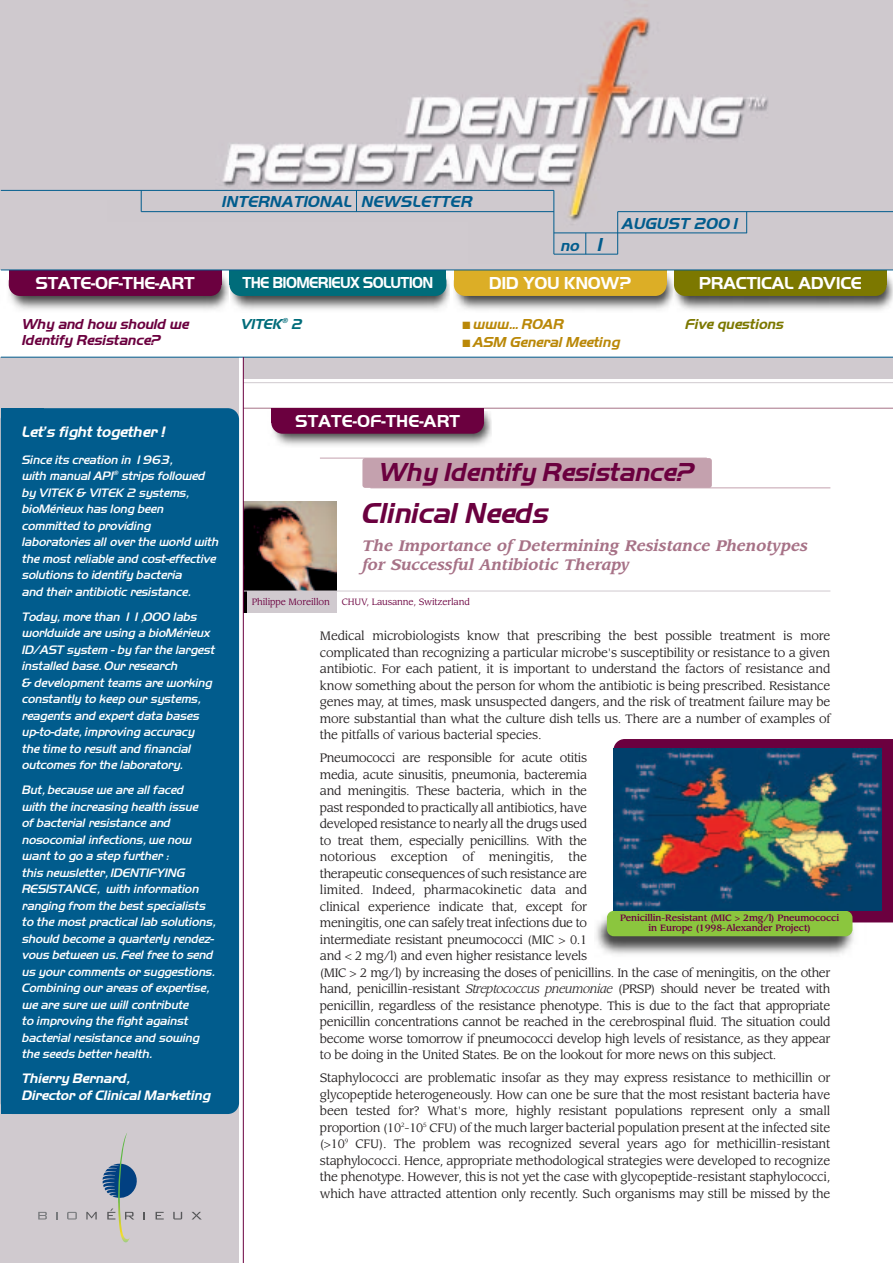
<style>
.page{position:relative;width:893px;height:1263px;background:#fff}
.page>*{position:absolute;margin:0;border:0;box-sizing:border-box;transform-origin:0 0}
.t1{font:italic 700 30px "Justina";letter-spacing:-.02em;color:#6b003f}
.t2{font:italic 700 27px "Justina";letter-spacing:-.02em;color:#6b003f}
.t3{font:700 18px "Justina";letter-spacing:-.02em;color:#fff}
.t4{font:700 18px "Justina";color:#fff}
.t5{font:italic 700 16.5px "Justina";color:#015c8d}
.t6{font:700 16.5px "Justina";letter-spacing:-.045em;color:#fff;scale:.92 1}
.t7{font:italic 700 15.75px "Justina";letter-spacing:-.02em;color:#fff}
.t8{font:italic 700 15px/19.4px "Leawood";color:#a77287}
.t9{font:italic 700 15px/16.5px "Justina";letter-spacing:-.02em;color:#6b003f}
.t10{font:italic 700 15px "Justina";letter-spacing:-.02em;color:#ba8808}
.t11{font:italic 700 15px "Justina";letter-spacing:-.02em;color:#7c7800}
.t12{font:italic 700 15px "Justina";letter-spacing:-.02em;color:#006c7a}
.t13{font:italic 700 14.25px/16.5px "Justina";letter-spacing:-.02em;color:#fff}
.t14{font:italic 500 12.75px/16.5px "Justina";letter-spacing:-.02em;color:#fff}
.t15{font:12px/16.5px "Leawood";letter-spacing:-.03em;color:#231f20;text-align:justify}
.t16{font:500 9px/9.8px "Leawood";letter-spacing:-.02em;color:#6b003f;text-align:center}
.t17{font:9px "Leawood";letter-spacing:-.02em;color:#6b003f}
.s1{font-size:19.5px}
.s2{font-style:italic}
</style>
<div class="page">
<div style="left:1px;top:0;width:891px;height:270px;background:#d0cacf"></div>
<img style="left:1px;top:17px;width:891px;height:238px">
<hr style="left:617px;top:211px;width:275px;height:1px;background:#015c8d">
<hr style="left:554px;top:254px;width:63px;height:1px;background:#015c8d">
<hr style="left:141px;top:211px;width:413px;height:1px;background:#015c8d">
<hr style="left:1px;top:190px;width:553px;height:1px;background:#015c8d">
<hr style="left:553px;top:190px;width:1px;height:64px;background:#015c8d">
<hr style="left:554px;top:233px;width:193px;height:1px;background:#015c8d">
<hr style="left:617px;top:212px;width:1px;height:42px;background:#015c8d">
<svg style="left:746px;top:212px;width:1px;height:21px"></svg>
<svg style="left:141px;top:190px;width:1px;height:22px"></svg>
<svg style="left:585px;top:233px;width:1px;height:21px"></svg>
<svg style="left:356px;top:191px;width:1px;height:20px"></svg>
<div style="left:362px;top:458px;width:349px;height:30px;background:#c4a1ae;border-radius:3px"></div>
<hr style="left:370px;top:488px;width:460px;height:1px;background:#c4a1ae">
<hr style="left:320px;top:458px;width:386px;height:1px;background:#c4a1ae">
<div style="left:1px;top:357px;width:238px;height:906px;background:#d0cacf"></div>
<hr style="left:243px;top:408px;width:649px;height:1px;background:#a77287">
<div style="left:243px;top:357px;width:649px;height:21px;background:#d0cacf"></div>
<hr style="left:1px;top:357px;width:891px;height:1px;background:#015c8d">
<hr style="left:243px;top:382px;width:649px;height:1px;background:#d0cacf">
<div style="left:1px;top:408px;width:238px;height:706px;background:#015c8d;border-radius:11px"></div>
<div style="left:1px;top:408px;width:42px;height:706px;background:#015c8d"></div>
<img style="left:244px;top:502px;width:93px;height:110px">
<div style="left:247px;top:591px;width:90px;height:21px;background:#d0cacf"></div>
<hr style="left:243px;top:591px;width:587px;height:1px;background:#d0cacf">
<img style="left:8px;top:274px;width:221px;height:36px">
<div style="left:9px;top:270px;width:212px;height:26px;background:#6b003f;border-radius:11px"></div>
<img style="left:271px;top:412px;width:220px;height:34px">
<div style="left:271px;top:408px;width:213px;height:26px;background:#6b003f;border-radius:11px"></div>
<svg style="left:230px;top:277px;width:219px;height:33px;background:#a9a9a9"></svg>
<div style="left:229px;top:270px;width:217px;height:26px;background:#006c7a;border-radius:11px"></div>
<img style="left:453px;top:274px;width:221px;height:36px">
<div style="left:454px;top:270px;width:212px;height:26px;background:#dcae26;border-radius:11px"></div>
<svg style="left:674px;top:274px;width:218px;height:37px;background:#a9a9a7"></svg>
<div style="left:674px;top:270px;width:212px;height:26px;background:#7c7800;border-radius:11px"></div>
<hr style="left:243px;top:357px;width:1px;height:906px;background:#6b003f">
<img style="left:596px;top:912px;width:275px;height:43px">
<div style="left:613px;top:739px;width:279px;height:183px;background:#6b003f"></div>
<div style="left:607px;top:911px;width:245px;height:25px;background:#8bc63e;border-radius:7px"></div>
<img style="left:613px;top:748px;width:268px;height:163px">
<hr style="left:1px;top:270px;width:891px;height:1px;background:#015c8d">
<svg style="left:38px;top:1212px;width:9px;height:8px"></svg>
<svg style="left:67px;top:1212px;width:10px;height:8px"></svg>
<svg style="left:86px;top:1212px;width:11px;height:8px"></svg>
<svg style="left:107px;top:1209px;width:8px;height:11px"></svg>
<svg style="left:130px;top:1212px;width:4px;height:8px"></svg>
<svg style="left:155px;top:1212px;width:9px;height:8px"></svg>
<svg style="left:173px;top:1212px;width:9px;height:8px"></svg>
<svg style="left:191px;top:1212px;width:11px;height:8px"></svg>
<svg style="left:103px;top:1163px;width:34px;height:35px"></svg>
<img style="left:118px;top:1133px;width:12px;height:110px">
<h3 class="t3" style="left:36px;top:277px;width:160px">STATE-OF-THE-ART</h3>
<h3 class="t5" style="left:222px;top:196px;width:252px">INTERNATIONAL NEWSLETTER</h3>
<h3 class="t5" style="left:560px;top:239px;width:48px">no <span class="s1">1</span></h3>
<h3 class="t5" style="left:622px;top:217px;width:121px">AUGUST 2001</h3>
<h3 class="t6" style="left:242px;top:276px;width:209px">THE BIOMERIEUX SOLUTION</h3>
<h3 class="t3" style="left:489px;top:277px;width:144px">DID YOU KNOW?</h3>
<h3 class="t3" style="left:698px;top:277px;width:165px">PRACTICAL ADVICE</h3>
<p class="t9" style="left:22px;top:317px;width:169px">Why and how should we<br>Identify Resistance?</p>
<p class="t12" style="left:241px;top:318px;width:63px">VITEK<sup>®</sup> 2</p>
<p class="t10" style="left:462px;top:318px;width:103px">■ www... ROAR</p>
<p class="t11" style="left:685px;top:318px;width:100px">Five questions</p>
<p class="t10" style="left:462px;top:337px;width:159px">■ ASM General Meeting</p>
<h3 class="t7" style="left:22px;top:425px;width:145px">Let’s fight together !</h3>
<p class="t14" style="left:22px;top:452px;width:199px">Since its creation in 1963,<br>with manual API<sup>®</sup> strips followed by VITEK &amp; VITEK 2 systems, bioMérieux has long been committed to providing laboratories all over the world with the most reliable and cost-effective solutions to identify bacteria<br>and their antibiotic resistance.</p>
<p class="t14" style="left:22px;top:609px;width:195px">Today, more than 11,000 labs worldwide are using a bioMérieux<br>ID/AST system - by far the largest installed base. Our research<br>&amp; development teams are working constantly to keep our systems, reagents and expert data bases up-to-date, improving accuracy the time to result and financial outcomes for the laboratory.</p>
<p class="t14" style="left:22px;top:783px;width:195px">But, because we are all faced<br>with the increasing health issue<br>of bacterial resistance and nosocomial infections, we now want to go a step further :<br>this newsletter, IDENTIFYING<br>RESISTANCE, with information ranging from the best specialists to the most practical lab solutions, should become a quarterly rendez&shy;vous between us. Feel free to send us your comments or suggestions.<br>Combining our areas of expertise, we are sure we will contribute<br>to improving the fight against bacterial resistance and sowing the seeds better health.</p>
<p class="t13" style="left:22px;top:1072px;width:190px">Thierry Bernard,<br>Director of Clinical Marketing</p>
<h3 class="t4" style="left:295px;top:414px;width:166px">STATE-OF-THE-ART</h3>
<h2 class="t2" style="left:379px;top:461px;width:317px">Why Identify Resistance?</h2>
<h1 class="t1" style="left:362px;top:501px;width:188px">Clinical Needs</h1>
<p class="t8" style="left:362px;top:537px;width:447px">The Importance of Determining Resistance Phenotypes for Successful Antibiotic Therapy</p>
<p class="t17" style="left:252px;top:598px;width:80px">Philippe Moreillon</p>
<p class="t17" style="left:342px;top:598px;width:129px">CHUV, Lausanne, Switzerland</p>
<p class="t15" style="left:320px;top:629px;width:512px">Medical microbiologists know that prescribing the best possible treatment is more complicated than recognizing a particular microbe's susceptibility or resistance to a given antibiotic. For each patient, it is important to understand the factors of resistance and know something about the person for whom the antibiotic is being prescribed. Resistance genes may, at times, mask unsuspected dangers, and the risk of treatment failure may be more substantial than what the culture dish tells us. There are a number of examples of the pitfalls of various bacterial species.</p>
<p class="t15" style="left:320px;top:751px;width:512px;text-align:left">Pneumococci are responsible for acute otitis<br>media, acute sinusitis, pneumonia, bacteremia<br>and meningitis. These bacteria, which in the<br>past responded to practically all antibiotics, have<br>developed resistance to nearly all the drugs used<br>to treat them, especially penicillins. With the<br>notorious exception of meningitis, the<br>therapeutic consequences of such resistance are<br>limited. Indeed, pharmacokinetic data and<br>clinical experience indicate that, except for<br>meningitis, one can safely treat infections due to<br>intermediate resistant pneumococci (MIC &gt; 0.1<br>and &lt; 2 mg/l) and even higher resistance levels<br>(MIC &gt; 2 mg/l) by increasing the doses of penicillins. In the case of meningitis, on the other hand, penicillin-resistant <span class="s2">Streptococcus pneumoniae</span> (PRSP) should never be treated with penicillin, regardless of the resistance phenotype. This is due to the fact that appropriate penicillin concentrations cannot be reached in the cerebrospinal fluid. The situation could become worse tomorrow if pneumococci develop high levels of resistance, as they appear to be doing in the United States. Be on the lookout for more news on this subject.</p>
<p class="t15" style="left:320px;top:1071px;width:512px">Staphylococci are problematic insofar as they may express resistance to methicillin or glycopeptide heterogeneously. How can one be sure that the most resistant bacteria have been tested for? What's more, highly resistant populations represent only a small proportion (10<sup>2</sup>-10<sup>5</sup> CFU) of the much larger bacterial population present at the infected site (&gt;10<sup>9</sup> CFU). The problem was recognized several years ago for methicillin-resistant staphylococci. Hence, appropriate methodological strategies were developed to recognize the phenotype. However, this is not yet the case with glycopeptide-resistant staphylococci, which have attracted attention only recently. Such organisms may still be missed by the</p>
<p class="t16" style="left:620px;top:914px;width:220px">Penicillin-Resistant (MIC &gt; 2mg/l) Pneumococci in Europe (1998-Alexander Project)</p>
</div>
